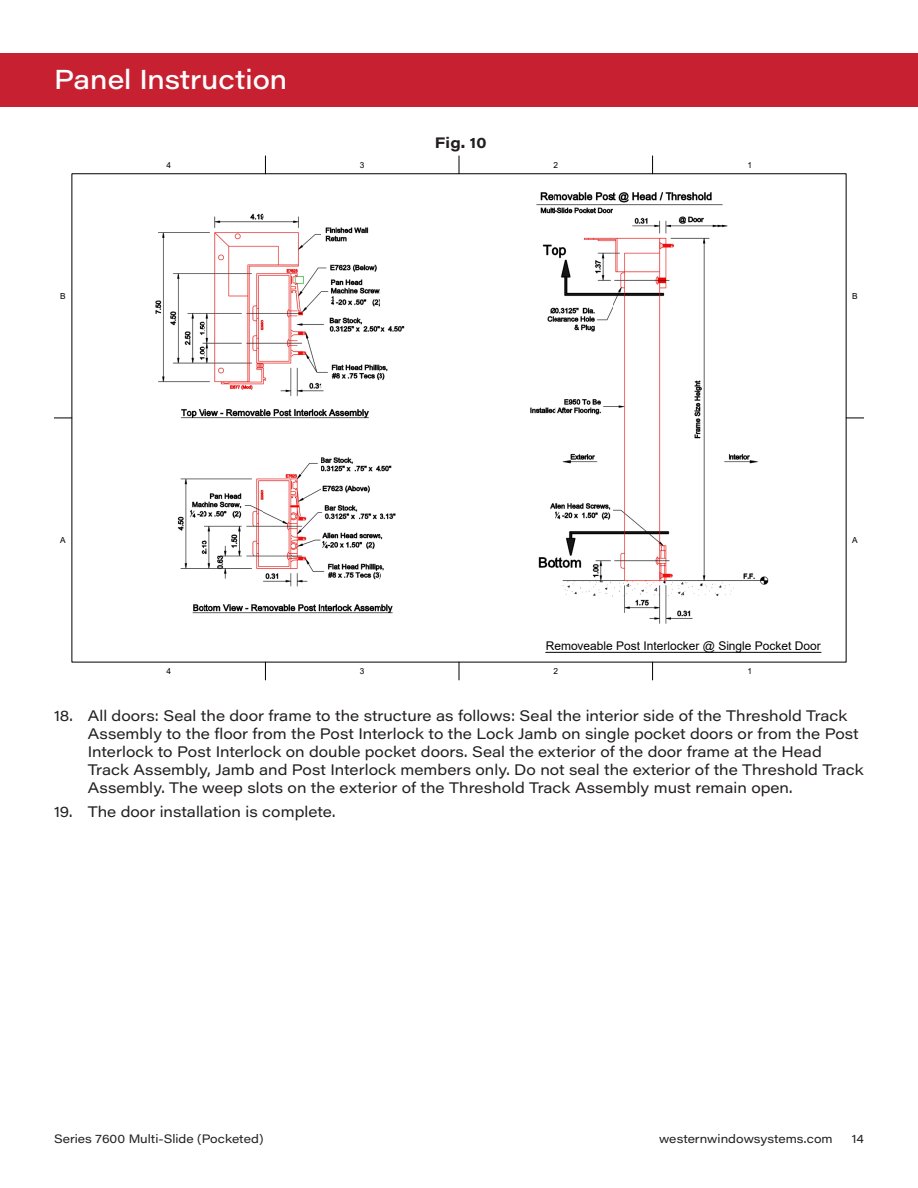
<style>
.page{position:relative;width:918px;height:1188px;background:#fff}
.page>*{position:absolute;margin:0;border:0;box-sizing:border-box;transform-origin:0 0}
.Main_Header{font:500 27px "Acumin Pro Wide";color:#fff}
.t1{font:15px/18px "Acumin Pro Wide";color:#231f20}
.Figure{font:700 15px "Acumin Pro Wide";color:#231f20}
.t2{font:12px "Acumin Pro Wide";color:#231f20}
.t3{font:12px "Arial";color:#000}
.t4{font:8.25px "Arial";color:#000}
</style>
<div class="page">
<div style="left:0;top:53px;width:918px;height:54px;background:#c72031"></div>
<img style="left:155px;top:192px;width:667px;height:461px">
<svg style="left:652px;top:156px;width:1px;height:18px"></svg>
<svg style="left:459px;top:156px;width:1px;height:18px"></svg>
<svg style="left:265px;top:156px;width:1px;height:18px"></svg>
<svg style="left:54px;top:418px;width:18px;height:1px"></svg>
<svg style="left:846px;top:418px;width:18px;height:1px"></svg>
<svg style="left:652px;top:662px;width:1px;height:18px"></svg>
<svg style="left:459px;top:662px;width:1px;height:18px"></svg>
<svg style="left:265px;top:662px;width:1px;height:18px"></svg>
<hr style="left:546px;top:652px;width:275px;height:1px;background:#000">
<p class="Main_Header" style="left:54px;top:60px;width:235px">Panel Instruction</p>
<p class="Figure" style="left:435px;top:132px;width:53px">Fig. 10</p>
<p class="t4" style="left:60px;top:290px;width:7px">B</p>
<p class="t4" style="left:60px;top:534px;width:7px">A</p>
<p class="t4" style="left:167px;top:159px;width:6px">4</p>
<p class="t4" style="left:360px;top:159px;width:6px">3</p>
<p class="t4" style="left:554px;top:159px;width:6px">2</p>
<p class="t4" style="left:747px;top:159px;width:6px">1</p>
<p class="t4" style="left:852px;top:290px;width:7px">B</p>
<p class="t4" style="left:852px;top:534px;width:7px">A</p>
<p class="t3" style="left:546px;top:637px;width:277px">Removeable Post Interlocker @ Single Pocket Door</p>
<p class="t4" style="left:167px;top:665px;width:6px">4</p>
<p class="t4" style="left:360px;top:665px;width:6px">3</p>
<p class="t4" style="left:554px;top:665px;width:6px">2</p>
<p class="t4" style="left:747px;top:665px;width:6px">1</p>
<p class="t1" style="left:88px;top:706px;width:778px;text-indent:-34px">18. All doors: Seal the door frame to the structure as follows: Seal the interior side of the Threshold Track Assembly to the floor from the Post Interlock to the Lock Jamb on single pocket doors or from the Post Interlock to Post Interlock on double pocket doors. Seal the exterior of the door frame at the Head Track Assembly, Jamb and Post Interlock members only. Do not seal the exterior of the Threshold Track Assembly. The weep slots on the exterior of the Threshold Track Assembly must remain open.</p>
<p class="t1" style="left:54px;top:802px;width:283px">19. The door installation is complete.</p>
<p class="t2" style="left:54px;top:1130px;width:211px">Series 7600 Multi-Slide (Pocketed)</p>
<p class="t2" style="left:659px;top:1130px;width:175px">westernwindowsystems.com</p>
<p class="t2" style="left:852px;top:1130px;width:14px">14</p>
</div>
